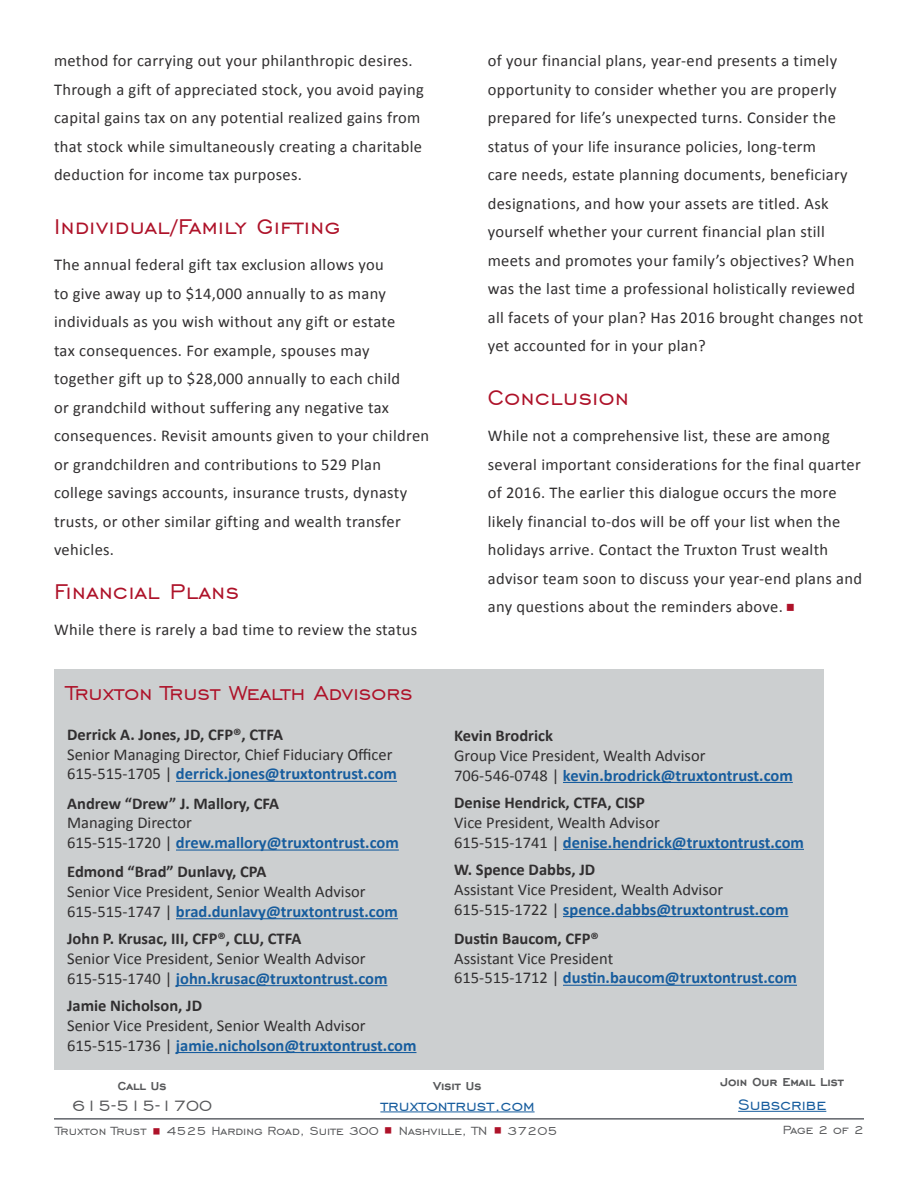
<style>
.page{position:relative;width:918px;height:1188px;background:#fff}
.page>*{position:absolute;margin:0;border:0;box-sizing:border-box;transform-origin:0 0}
.t1{font:30px "Calibri";color:#ae1229}
.t2{font:27px "Engravers Gothic BT";letter-spacing:.02em;color:#ae1229}
.t3{font:27px "Calibri";color:#ae1229}
.t4{font:25.5px "Engravers Gothic BT";color:#ae1229}
.t5{font:19.5px "Engravers Gothic BT";color:#175d9e}
.t6{font:19.5px "Engravers Gothic BT";color:#57585a}
.t7{font:16.5px/28.5px "Calibri";letter-spacing:.02em;color:#312f30}
.t8{font:700 16.5px "Calibri";color:#175d9e}
.t9{font:16.5px "Calibri";color:#312f30}
.t10{font:700 16.5px "Calibri";color:#312f30}
.t11{font:15px "Engravers Gothic BT";color:#57585a}
.t12{font:700 15px "Engravers Gothic";color:#57585a}
.s1{font-weight:400;color:#312f30}
</style>
<div class="page">
<hr style="left:54px;top:1118px;width:810px;height:2px;background:#5f6369">
<hr style="left:380px;top:1112px;width:155px;height:1px;background:#175d9e">
<hr style="left:738px;top:1111px;width:88px;height:1px;background:#175d9e">
<div style="left:54px;top:669px;width:770px;height:400px;background:#cccfd0"></div>
<hr style="left:176px;top:781px;width:221px;height:1px;background:#175d9e">
<hr style="left:176px;top:850px;width:223px;height:1px;background:#175d9e">
<hr style="left:176px;top:918px;width:222px;height:1px;background:#175d9e">
<hr style="left:176px;top:985px;width:212px;height:1px;background:#175d9e">
<hr style="left:176px;top:1052px;width:240px;height:1px;background:#175d9e">
<hr style="left:563px;top:782px;width:230px;height:1px;background:#175d9e">
<hr style="left:563px;top:849px;width:241px;height:1px;background:#175d9e">
<hr style="left:563px;top:916px;width:225px;height:1px;background:#175d9e">
<hr style="left:563px;top:985px;width:234px;height:1px;background:#175d9e">
<p class="t7" style="left:54px;top:47px;width:371px">method for carrying out your philanthropic desires.<br>Through a gift of appreciated stock, you avoid paying capital gains tax on any potential realized gains from that stock while simultaneously creating a charitable deduction for income tax purposes.</p>
<p class="t2" style="left:54px;top:212px;width:288px">Individual/Family Gifting</p>
<p class="t7" style="left:54px;top:251px;width:377px">The annual federal gift tax exclusion allows you<br>to give away up to $14,000 annually to as many individuals as you wish without any gift or estate<br>tax consequences. For example, spouses may together gift up to $28,000 annually to each child<br>or grandchild without suffering any negative tax consequences. Revisit amounts given to your children or grandchildren and contributions to 529 Plan college savings accounts, insurance trusts, dynasty trusts, or other similar gifting and wealth transfer vehicles.</p>
<p class="t2" style="left:54px;top:577px;width:187px">Financial Plans</p>
<p class="t7" style="left:54px;top:615px;width:365px">While there is rarely a bad time to review the status</p>
<p class="t4" style="left:66px;top:679px;width:348px">Truxton Trust Wealth Advisors</p>
<p class="t10" style="left:67px;top:724px;width:217px">Derrick A. Jones, JD, CFP®, CTFA</p>
<p class="t9" style="left:67px;top:744px;width:327px">Senior Managing Director, Chief Fiduciary Officer</p>
<p class="t8" style="left:67px;top:763px;width:331px"><span class="s1">615-515-1705 |</span> derrick.jones@truxtontrust.com</p>
<p class="t10" style="left:67px;top:793px;width:213px">Andrew “Drew” J. Mallory, CFA</p>
<p class="t9" style="left:67px;top:812px;width:126px">Managing Director</p>
<p class="t8" style="left:67px;top:832px;width:333px"><span class="s1">615-515-1720 |</span> drew.mallory@truxtontrust.com</p>
<p class="t10" style="left:67px;top:861px;width:201px">Edmond “Brad” Dunlavy, CPA</p>
<p class="t9" style="left:67px;top:881px;width:300px">Senior Vice President, Senior Wealth Advisor</p>
<p class="t8" style="left:67px;top:901px;width:332px"><span class="s1">615-515-1747 |</span> brad.dunlavy@truxtontrust.com</p>
<p class="t10" style="left:67px;top:928px;width:236px">John P. Krusac, III, CFP®, CLU, CTFA</p>
<p class="t9" style="left:67px;top:948px;width:300px">Senior Vice President, Senior Wealth Advisor</p>
<p class="t8" style="left:67px;top:968px;width:322px"><span class="s1">615-515-1740 |</span> john.krusac@truxtontrust.com</p>
<p class="t10" style="left:67px;top:995px;width:136px">Jamie Nicholson, JD</p>
<p class="t9" style="left:67px;top:1015px;width:300px">Senior Vice President, Senior Wealth Advisor</p>
<p class="t8" style="left:67px;top:1035px;width:351px"><span class="s1">615-515-1736 |</span> jamie.nicholson@truxtontrust.com</p>
<p class="t7" style="left:488px;top:47px;width:377px">of your financial plans, year-end presents a timely opportunity to consider whether you are properly prepared for life’s unexpected turns. Consider the status of your life insurance policies, long-term<br>care needs, estate planning documents, beneficiary designations, and how your assets are titled. Ask yourself whether your current financial plan still meets and promotes your family’s objectives? When was the last time a professional holistically reviewed all facets of your plan? Has 2016 brought changes not yet accounted for in your plan?</p>
<p class="t2" style="left:488px;top:383px;width:142px">Conclusion</p>
<p class="t7" style="left:488px;top:422px;width:376px">While not a comprehensive list, these are among several important considerations for the final quarter of 2016. The earlier this dialogue occurs the more likely financial to-dos will be off your list when the holidays arrive. Contact the Truxton Trust wealth advisor team soon to discuss your year-end plans and any questions about the reminders above.</p>
<p class="t1" style="left:785px;top:588px;width:12px">▪</p>
<p class="t10" style="left:454px;top:725px;width:100px">Kevin Brodrick</p>
<p class="t9" style="left:454px;top:745px;width:253px">Group Vice President, Wealth Advisor</p>
<p class="t8" style="left:454px;top:765px;width:340px"><span class="s1">706-546-0748 |</span> kevin.brodrick@truxtontrust.com</p>
<p class="t10" style="left:454px;top:792px;width:192px">Denise Hendrick, CTFA, CISP</p>
<p class="t9" style="left:454px;top:812px;width:207px">Vice President, Wealth Advisor</p>
<p class="t8" style="left:454px;top:831px;width:351px"><span class="s1">615-515-1741 |</span> denise.hendrick@truxtontrust.com</p>
<p class="t10" style="left:454px;top:859px;width:143px">W. Spence Dabbs, JD</p>
<p class="t9" style="left:454px;top:879px;width:271px">Assistant Vice President, Wealth Advisor</p>
<p class="t8" style="left:454px;top:899px;width:336px"><span class="s1">615-515-1722 |</span> spence.dabbs@truxtontrust.com</p>
<p class="t10" style="left:454px;top:928px;width:146px">Dustin Baucom, CFP®</p>
<p class="t9" style="left:454px;top:948px;width:161px">Assistant Vice President</p>
<p class="t8" style="left:454px;top:967px;width:344px"><span class="s1">615-515-1712 |</span> dustin.baucom@truxtontrust.com</p>
<p class="t12" style="left:720px;top:1074px;width:125px">Join Our Email List</p>
<p class="t5" style="left:738px;top:1094px;width:90px">Subscribe</p>
<p class="t12" style="left:118px;top:1077px;width:50px">Call Us</p>
<p class="t6" style="left:72px;top:1094px;width:142px">615-515-1700</p>
<p class="t12" style="left:434px;top:1077px;width:49px">Visit Us</p>
<p class="t5" style="left:380px;top:1094px;width:156px">truxtontrust.com</p>
<p class="t3" style="left:383px;top:1113px;width:11px">▪</p>
<p class="t11" style="left:56px;top:1122px;width:92px">Truxton Trust</p>
<p class="t11" style="left:166px;top:1122px;width:214px">4525 Harding Road, Suite 300</p>
<p class="t11" style="left:399px;top:1122px;width:90px">Nashville, TN</p>
<p class="t11" style="left:507px;top:1122px;width:52px">37205</p>
<p class="t11" style="left:783px;top:1122px;width:83px">Page 2 of 2</p>
<p class="t3" style="left:493px;top:1113px;width:11px">▪</p>
<p class="t3" style="left:152px;top:1114px;width:11px">▪</p>
</div>
